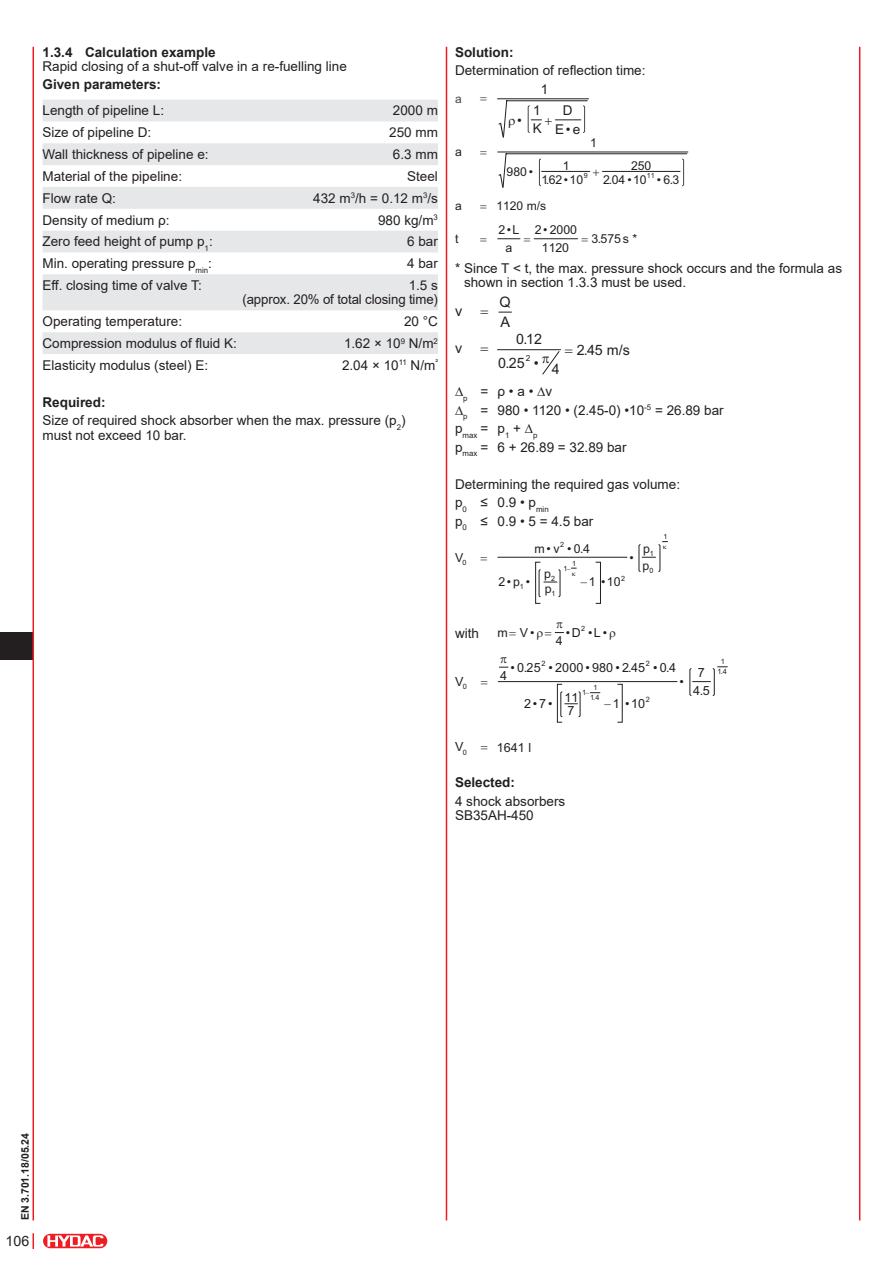
<style>
.page{position:relative;width:893px;height:1263px;background:#fff}
.page>*{position:absolute;margin:0;border:0;box-sizing:border-box;transform-origin:0 0}
.t1{font:14.55px/20.5px "Arial";color:#231f20}
.t2{font:14.25px/23.5px "Arial";letter-spacing:.005em;color:#231f20}
.Text{font:13.5px/14.2px "Arial";color:#231f20}
.Text-2{font:700 13.5px "Arial";color:#231f20}
.t3{font:12.6px/12.6px "Arial";color:#231f20}
.t4{font:12.45px "Arial";color:#231f20}
.t5{font:12.3px/17.4px "Arial";letter-spacing:-.005em;color:#231f20}
.t6{font:12.15px "Arial";color:#231f20}
.t7{font:12px "Arial";color:#454647}
.t8{font:700 10.5px "Arial";color:#231f20}
.t9{font:8.4px "Arial";color:#231f20}
.t10{font:7.35px/10.4px "Arial";color:#231f20;text-align:center}
.t11{font:7.2px/15.5px "Arial";color:#231f20}
</style>
<div class="page">
<hr style="left:859px;top:47px;width:1px;height:1173px;background:#ee1d23">
<div style="left:0;top:632px;width:33px;height:28px;background:#231f20"></div>
<hr style="left:33px;top:47px;width:1px;height:1173px;background:#ee1d23">
<svg style="left:33px;top:1233px;width:1px;height:16px"></svg>
<div style="left:43px;top:1233px;width:65px;height:16px;border:1px solid #fff;border-radius:7px"></div>
<svg style="left:43px;top:1234px;width:64px;height:14px"></svg>
<svg style="left:47px;top:1235px;width:56px;height:11px"></svg>
<svg style="left:43px;top:100px;width:395px;height:254px;fill:#e6e7e9"></svg>
<hr style="left:446px;top:47px;width:1px;height:1173px;background:#ee1d23">
<hr style="left:534px;top:238px;width:44px;height:1px;background:#231f20">
<hr style="left:497px;top:349px;width:64px;height:1px;background:#231f20">
<svg style="left:499px;top:312px;width:12px;height:1px"></svg>
<hr style="left:498px;top:681px;width:179px;height:1px;background:#231f20">
<hr style="left:498px;top:557px;width:129px;height:1px;background:#231f20">
<svg style="left:498px;top:238px;width:23px;height:2px"></svg>
<svg style="left:497px;top:98px;width:191px;height:90px"></svg>
<svg style="left:542px;top:351px;width:17px;height:23px"></svg>
<svg style="left:499px;top:666px;width:9px;height:2px"></svg>
<svg style="left:535px;top:541px;width:192px;height:182px"></svg>
<p class="Text-2" style="left:43px;top:42px;width:175px">1.3.4 Calculation example</p>
<p class="Text" style="left:43px;top:59px;width:306px">Rapid closing of a shut-off valve in a re-fuelling line</p>
<p class="Text-2" style="left:43px;top:75px;width:120px">Given parameters:</p>
<p class="Text" style="left:43px;top:104px;width:123px">Length of pipeline L:</p>
<p class="Text" style="left:393px;top:104px;width:47px">2000 m</p>
<p class="Text" style="left:43px;top:125px;width:110px">Size of pipeline D:</p>
<p class="Text" style="left:389px;top:125px;width:50px">250 mm</p>
<p class="Text" style="left:43px;top:147px;width:168px">Wall thickness of pipeline e:</p>
<p class="Text" style="left:393px;top:147px;width:47px">6.3 mm</p>
<p class="Text" style="left:43px;top:169px;width:141px">Material of the pipeline:</p>
<p class="Text" style="left:407px;top:169px;width:32px">Steel</p>
<p class="Text" style="left:43px;top:191px;width:75px">Flow rate Q:</p>
<p class="Text" style="left:313px;top:191px;width:126px">432 m<sup>3</sup>/h = 0.12 m<sup>3</sup>/s</p>
<p class="Text" style="left:43px;top:213px;width:128px">Density of medium ρ:</p>
<p class="Text" style="left:378px;top:213px;width:61px">980 kg/m<sup>3</sup></p>
<p class="Text" style="left:43px;top:234px;width:172px">Zero feed height of pump p<sub>1</sub>:</p>
<p class="Text" style="left:407px;top:234px;width:32px">6 bar</p>
<p class="Text" style="left:43px;top:256px;width:171px">Min. operating pressure p<sub>min</sub>:</p>
<p class="Text" style="left:407px;top:256px;width:32px">4 bar</p>
<p class="Text" style="left:43px;top:278px;width:161px">Eff. closing time of valve T:</p>
<p class="Text" style="left:242px;top:278px;width:197px;text-align:right">1.5 s<br>(approx. 20% of total closing time)</p>
<p class="Text" style="left:43px;top:314px;width:141px">Operating temperature:</p>
<p class="Text" style="left:404px;top:314px;width:35px">20 °C</p>
<p class="Text" style="left:43px;top:336px;width:196px">Compression modulus of fluid K:</p>
<p class="Text" style="left:344px;top:336px;width:95px">1.62 × 10<sup>9</sup> N/m<sup>2</sup></p>
<p class="Text" style="left:43px;top:358px;width:167px">Elasticity modulus (steel) E:</p>
<p class="Text" style="left:342px;top:358px;width:97px">2.04 × 10<sup>11</sup> N/m<sup>²</sup></p>
<p class="Text-2" style="left:43px;top:393px;width:65px">Required:</p>
<p class="Text" style="left:43px;top:413px;width:365px">Size of required shock absorber when the max. pressure (p<sub>2</sub>) must not exceed 10 bar.</p>
<p class="Text-2" style="left:455px;top:42px;width:60px">Solution:</p>
<p class="Text" style="left:455px;top:63px;width:192px">Determination of reflection time:</p>
<p class="t7" style="left:455px;top:91px;width:8px">a</p>
<p class="t5" style="left:455px;top:143px;width:8px">a</p>
<p class="Text" style="left:517px;top:113px;width:6px">•</p>
<p class="Text" style="left:541px;top:82px;width:9px">1</p>
<p class="Text" style="left:533px;top:103px;width:9px">1</p>
<p class="Text" style="left:533px;top:121px;width:11px">K</p>
<p class="Text" style="left:555px;top:101px;width:27px;line-height:18.6px;text-align:center">D<br>E e</p>
<p class="Text" style="left:566px;top:122px;width:6px">•</p>
<p class="t5" style="left:590px;top:134px;width:8px">1</p>
<p class="t5" style="left:507px;top:163px;width:28px">980 •</p>
<p class="t5" style="left:541px;top:159px;width:43px;line-height:13.8px;text-indent:21px">1<br>162 10</p>
<p class="t5" style="left:603px;top:159px;width:50px;line-height:13.8px;text-indent:28px">250<br>204 10</p>
<p class="t11" style="left:584px;top:168px;width:5px">9</p>
<p class="t11" style="left:647px;top:168px;width:9px">11</p>
<p class="t5" style="left:663px;top:171px;width:17px">63</p>
<p class="t5" style="left:546px;top:171px;width:24px">. •</p>
<p class="t5" style="left:609px;top:171px;width:24px">. •</p>
<p class="t5" style="left:657px;top:171px;width:18px">• .</p>
<p class="t6" style="left:455px;top:197px;width:8px">a</p>
<p class="t6" style="left:496px;top:197px;width:51px">1120 m/s</p>
<p class="t5" style="left:455px;top:230px;width:5px">t</p>
<p class="t5" style="left:498px;top:221px;width:23px;text-align:center">2•L a</p>
<p class="t5" style="left:591px;top:230px;width:47px">3 575 s *</p>
<p class="t5" style="left:535px;top:221px;width:44px;text-align:center">2 2000<br>1120</p>
<p class="t5" style="left:543px;top:221px;width:6px">•</p>
<p class="t5" style="left:598px;top:230px;width:5px">.</p>
<p class="Text" style="left:464px;top:261px;width:380px;text-indent:-9px">* Since T &lt; t, the max. pressure shock occurs and the formula as shown in section 1.3.3 must be used.</p>
<p class="t1" style="left:455px;top:300px;width:9px">v</p>
<p class="t1" style="left:500px;top:291px;width:13px">Q<br>A</p>
<p class="t2" style="left:455px;top:336px;width:9px">v</p>
<p class="t2" style="left:498px;top:327px;width:45px;text-indent:18px">012<br>025</p>
<p class="t2" style="left:524px;top:327px;width:5px">.</p>
<p class="t9" style="left:526px;top:353px;width:6px">2</p>
<p class="t2" style="left:534px;top:351px;width:7px">•</p>
<p class="t2" style="left:506px;top:351px;width:5px">.</p>
<p class="t2" style="left:552px;top:357px;width:9px">4</p>
<p class="t2" style="left:577px;top:338px;width:55px">2 45 m/s</p>
<p class="t2" style="left:584px;top:338px;width:5px">.</p>
<p class="Text" style="left:455px;top:384px;width:99px">∆<sub>p</sub> = ρ • a • ∆v</p>
<p class="Text" style="left:455px;top:403px;width:270px">∆<sub>p</sub> = 980 • 1120 • (2.45-0) •10<sup>-5</sup> = 26.89 bar</p>
<p class="Text" style="left:455px;top:421px;width:84px">p<sub>max</sub> = p<sub>1</sub> + ∆<sub>p</sub></p>
<p class="Text" style="left:455px;top:440px;width:173px">p<sub>max</sub> = 6 + 26.89 = 32.89 bar</p>
<p class="Text" style="left:455px;top:477px;width:227px">Determining the required gas volume:</p>
<p class="Text" style="left:455px;top:495px;width:95px">p<sub>0</sub> ≤ 0.9 • p<sub>min</sub></p>
<p class="Text" style="left:455px;top:514px;width:140px">p<sub>0</sub> ≤ 0.9 • 5 = 4.5 bar</p>
<p class="t5" style="left:455px;top:548px;width:10px">V</p>
<p class="t11" style="left:463px;top:554px;width:6px">0</p>
<p class="t11" style="left:560px;top:537px;width:6px">2</p>
<p class="t5" style="left:574px;top:539px;width:18px">04</p>
<p class="t5" style="left:534px;top:539px;width:27px">m v</p>
<p class="t5" style="left:546px;top:539px;width:39px">• •.</p>
<p class="t5" style="left:629px;top:548px;width:6px">•</p>
<p class="t11" style="left:572px;top:555px;width:6px">1</p>
<p class="t11" style="left:563px;top:560px;width:6px">1</p>
<p class="t5" style="left:513px;top:573px;width:8px">p</p>
<p class="t5" style="left:544px;top:565px;width:9px;line-height:15.5px">p p</p>
<p class="t11" style="left:520px;top:579px;width:6px">1</p>
<p class="t11" style="left:551px;top:570px;width:6px">2<br>1</p>
<p class="t11" style="left:621px;top:570px;width:6px">2</p>
<p class="t5" style="left:498px;top:573px;width:33px">2• •</p>
<p class="t5" style="left:601px;top:573px;width:6px">•</p>
<p class="t5" style="left:589px;top:573px;width:33px">1 10</p>
<p class="t5" style="left:642px;top:539px;width:9px">p p</p>
<p class="t11" style="left:650px;top:545px;width:6px">1</p>
<p class="t11" style="left:649px;top:563px;width:6px">0</p>
<p class="t11" style="left:663px;top:529px;width:6px">1</p>
<p class="Text" style="left:455px;top:626px;width:26px">with</p>
<p class="t3" style="left:455px;top:675px;width:13px">V<sub>0</sub></p>
<p class="t11" style="left:581px;top:621px;width:6px">2</p>
<p class="t4" style="left:497px;top:624px;width:39px">m V•</p>
<p class="t4" style="left:566px;top:624px;width:43px">•D L• •</p>
<p class="t4" style="left:556px;top:632px;width:8px">4</p>
<p class="t10" style="left:541px;top:658px;width:6px">2</p>
<p class="t10" style="left:646px;top:658px;width:6px">2</p>
<p class="t10" style="left:582px;top:687px;width:6px">1</p>
<p class="t10" style="left:590px;top:682px;width:11px">1<br>14</p>
<p class="t10" style="left:646px;top:695px;width:6px">2</p>
<p class="t3" style="left:517px;top:661px;width:161px">025 2000 980 245 0 4</p>
<p class="t3" style="left:524px;top:697px;width:24px">2 7</p>
<p class="t3" style="left:565px;top:691px;width:16px">11<br>7</p>
<p class="t3" style="left:613px;top:697px;width:34px">1 10</p>
<p class="t3" style="left:510px;top:661px;width:18px">• .</p>
<p class="t3" style="left:549px;top:661px;width:6px">•</p>
<p class="t3" style="left:585px;top:661px;width:48px">• •.</p>
<p class="t3" style="left:653px;top:661px;width:18px">• .</p>
<p class="t3" style="left:500px;top:669px;width:9px">4</p>
<p class="t3" style="left:679px;top:675px;width:6px">•</p>
<p class="t10" style="left:593px;top:692px;width:4px">.</p>
<p class="t3" style="left:533px;top:697px;width:21px">• •</p>
<p class="t3" style="left:625px;top:697px;width:6px">•</p>
<p class="t3" style="left:693px;top:663px;width:18px;line-height:17.9px;text-align:center">7<br>45</p>
<p class="t3" style="left:700px;top:684px;width:5px">.</p>
<p class="t10" style="left:718px;top:656px;width:11px">1<br>14</p>
<p class="t10" style="left:721px;top:666px;width:4px">.</p>
<p class="t3" style="left:455px;top:741px;width:13px">V<sub>0</sub></p>
<p class="t3" style="left:497px;top:741px;width:36px">1641 l</p>
<p class="Text-2" style="left:455px;top:773px;width:62px">Selected:</p>
<p class="Text" style="left:455px;top:794px;width:112px">4 shock absorbers<br>SB35AH-450</p>
<p class="t8" style="left:18px;top:1220px;width:89px;rotate:-90deg">EN 3.701.18/05.24</p>
<p class="t2" style="left:6px;top:1229px;width:25px">106</p>
</div>
